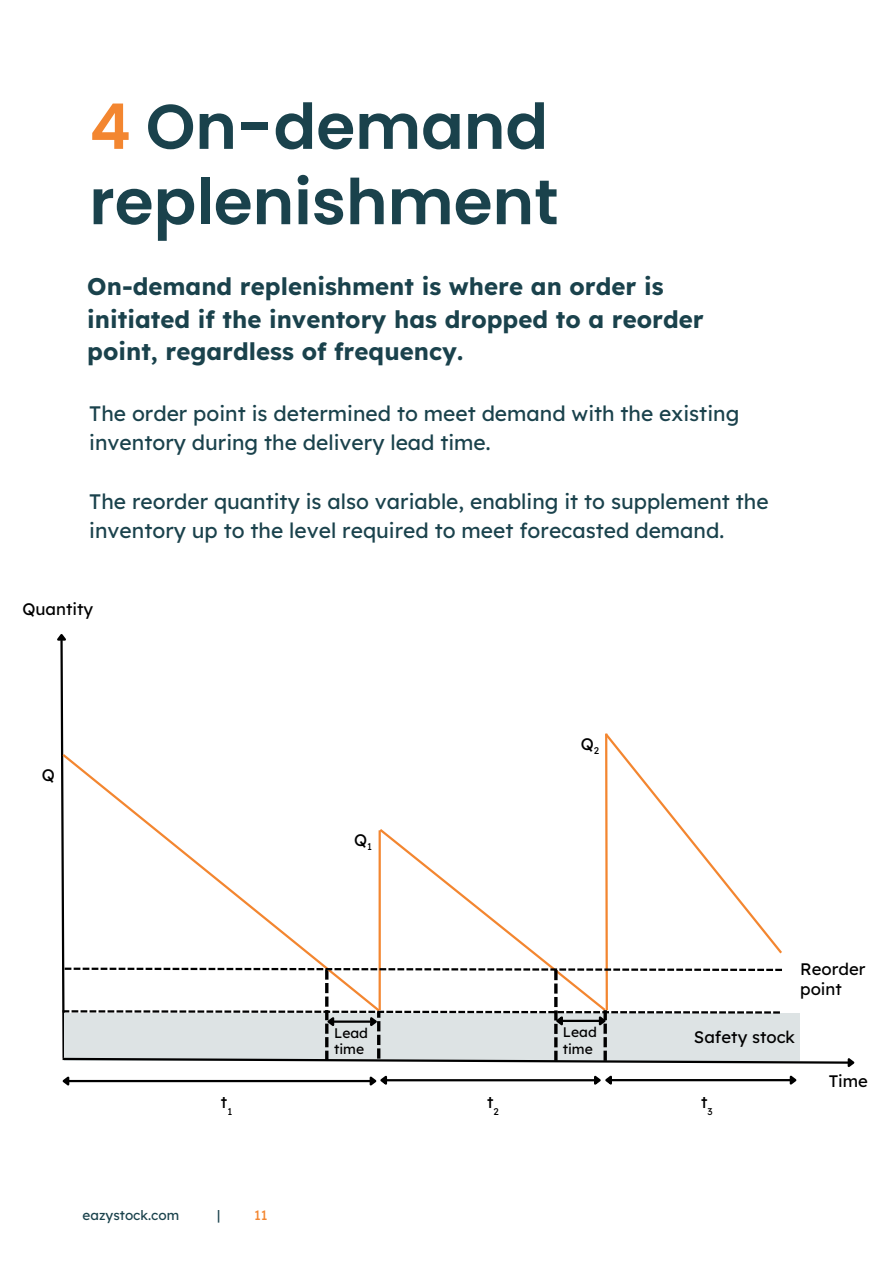
<style>
.page{position:relative;width:893px;height:1264px;background:#fff}
.page>*{position:absolute;margin:0;border:0;box-sizing:border-box;transform-origin:0 0}
.t1{font:600 63px/75.3px "Poppins";color:#1a424c}
.t2{font:700 24px/32.5px "Lexend";color:#1a424c}
.t3{font:21px/29.2px "Lexend";color:#1a424c}
.t4{font:16.65px "Lexend";color:#000}
.t5{font:13.95px "Lexend";color:#000}
.t6{font:13.5px "Lexend";color:#1a424c}
.t7{font:13.5px "Lexend";color:#f38630}
.t8{font:9.75px "Lexend";color:#000}
.s1{color:#f38630}
</style>
<div class="page">
<svg style="left:57px;top:634px;width:798px;height:452px"></svg>
<p class="t1" style="left:89px;top:89px;width:471px"><span class="s1">4</span> On-demand replenishment</p>
<p class="t2" style="left:87px;top:270px;width:618px">On-demand replenishment is where an order is initiated if the inventory has dropped to a reorder point, regardless of frequency.</p>
<p class="t3" style="left:89px;top:398px;width:651px">The order point is determined to meet demand with the existing inventory during the delivery lead time.</p>
<p class="t3" style="left:89px;top:486px;width:680px">The reorder quantity is also variable, enabling it to supplement the inventory up to the level required to meet forecasted demand.</p>
<p class="t4" style="left:22px;top:598px;width:72px">Quantity</p>
<p class="t4" style="left:42px;top:764px;width:15px">Q</p>
<p class="t4" style="left:354px;top:829px;width:15px">Q</p>
<p class="t8" style="left:367px;top:840px;width:6px">1</p>
<p class="t4" style="left:221px;top:1091px;width:8px">t</p>
<p class="t8" style="left:227px;top:1104px;width:6px">1</p>
<p class="t6" style="left:82px;top:1205px;width:98px">eazystock.com</p>
<p class="t6" style="left:217px;top:1205px;width:5px">|</p>
<p class="t7" style="left:254px;top:1205px;width:15px">11</p>
<p class="t5" style="left:334px;top:1023px;width:36px">Lead</p>
<p class="t5" style="left:334px;top:1040px;width:32px">time</p>
<p class="t4" style="left:580px;top:733px;width:15px">Q</p>
<p class="t8" style="left:593px;top:744px;width:7px">2</p>
<p class="t4" style="left:487px;top:1091px;width:8px">t</p>
<p class="t8" style="left:493px;top:1104px;width:7px">2</p>
<p class="t5" style="left:562px;top:1023px;width:36px">Lead</p>
<p class="t5" style="left:562px;top:1039px;width:32px">time</p>
<p class="t4" style="left:800px;top:958px;width:67px">Reorder</p>
<p class="t4" style="left:800px;top:977px;width:43px">point</p>
<p class="t4" style="left:694px;top:1026px;width:103px">Safety stock</p>
<p class="t4" style="left:701px;top:1091px;width:8px">t</p>
<p class="t8" style="left:707px;top:1104px;width:7px">3</p>
<p class="t4" style="left:828px;top:1070px;width:41px">Time</p>
</div>
